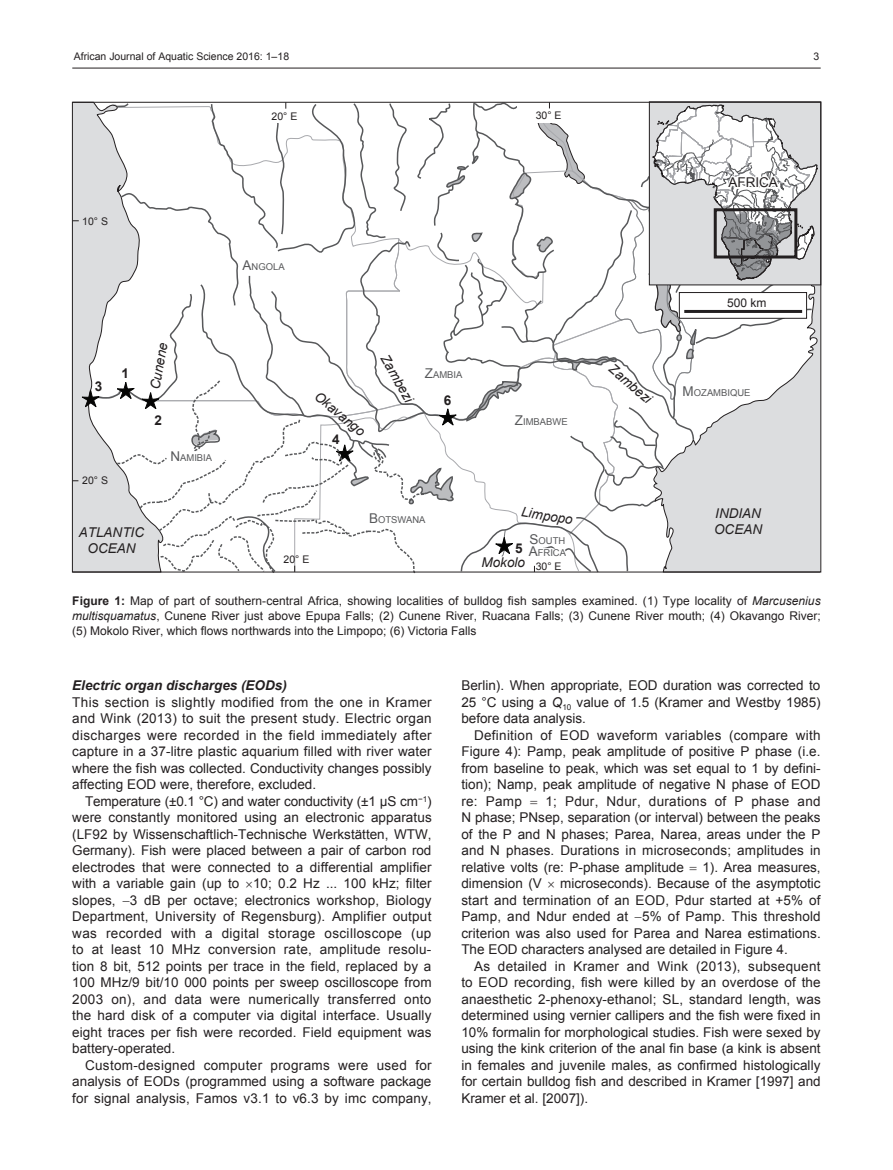
<style>
.page{position:relative;width:893px;height:1170px;background:#fff}
.page>*{position:absolute;margin:0;border:0;box-sizing:border-box;transform-origin:0 0}
.t1{font:13.5px/16.5px "Arial";color:#231f20;text-align:justify}
.t2{font:italic 13.5px/16.2px "Arial";color:#231f20;text-align:center}
.t3{font:italic 700 13.5px "Arial";color:#231f20}
.t4{font:700 13.5px "Arial";color:#231f20}
.t5{font:12px/15px "Arial";color:#231f20;text-align:justify}
.t6{font:10.5px "Arial";color:#231f20}
.t7{font:9.45px/12px "Arial";color:#57585a}
.s1{font-size:13.5px}
.s2{font-weight:700}
.s3{font-style:italic}
</style>
<div class="page">
<hr style="left:72px;top:68px;width:749px;height:1px;background:#231f20">
<svg style="left:72px;top:101px;width:746px;height:473px"></svg>
<p class="t6" style="left:74px;top:50px;width:217px">African Journal of Aquatic Science 2016: 1–18</p>
<p class="t6" style="left:813px;top:50px;width:7px">3</p>
<p class="t6" style="left:272px;top:110px;width:27px">20° E</p>
<p class="t6" style="left:536px;top:109px;width:27px">30° E</p>
<p class="t6" style="left:82px;top:214px;width:27px">10° S</p>
<p class="t4" style="left:95px;top:377px;width:9px">3</p>
<p class="t4" style="left:122px;top:364px;width:9px">1</p>
<p class="t6" style="left:82px;top:473px;width:27px">20° S</p>
<p class="t2" style="left:147px;top:388px;width:49px;rotate:-80deg">Cunene</p>
<p class="t4" style="left:154px;top:411px;width:9px">2</p>
<p class="t7" style="left:170px;top:452px;width:43px"><span class="s1">N</span>AMIBIA</p>
<p class="t7" style="left:243px;top:261px;width:44px"><span class="s1">A</span>NGOLA</p>
<p class="t2" style="left:321px;top:388px;width:63px;rotate:40deg">Okavango</p>
<p class="t4" style="left:332px;top:430px;width:9px">4</p>
<p class="t2" style="left:391px;top:352px;width:53px;rotate:60deg">Zambezi</p>
<p class="t7" style="left:425px;top:368px;width:39px"><span class="s1">Z</span>AMBIA</p>
<p class="t4" style="left:444px;top:391px;width:9px">6</p>
<p class="t7" style="left:515px;top:415px;width:54px"><span class="s1">Z</span>IMBABWE</p>
<p class="t1" style="left:728px;top:174px;width:51px">AFRICA</p>
<p class="t2" style="left:616px;top:361px;width:53px;rotate:41deg">Zambezi</p>
<p class="t5" style="left:727px;top:296px;width:41px">500 km</p>
<p class="t7" style="left:683px;top:386px;width:69px"><span class="s1">M</span>OZAMBIQUE</p>
<p class="t2" style="left:523px;top:504px;width:53px;rotate:9deg">Limpopo</p>
<p class="t2" style="left:481px;top:554px;width:45px">Mokolo</p>
<p class="t2" style="left:714px;top:505px;width:50px;text-align:left">INDIAN<br>OCEAN</p>
<p class="t7" style="left:369px;top:514px;width:58px"><span class="s1">B</span>OTSWANA</p>
<p class="t2" style="left:79px;top:524px;width:67px">ATLANTIC<br>OCEAN</p>
<p class="t7" style="left:529px;top:535px;width:39px"><span class="s1">S</span>OUTH<br><span class="s1">A</span>FRICA</p>
<p class="t4" style="left:515px;top:539px;width:9px">5</p>
<p class="t6" style="left:284px;top:552px;width:27px">20° E</p>
<p class="t6" style="left:536px;top:559px;width:27px">30° E</p>
<p class="t5" style="left:72px;top:593px;width:750px"><span class="s2">Figure 1:</span> Map of part of southern-central Africa, showing localities of bulldog fish samples examined. (1) Type locality of <span class="s3">Marcusenius multisquamatus</span>, Cunene River just above Epupa Falls; (2) Cunene River, Ruacana Falls; (3) Cunene River mouth; (4) Okavango River; (5) Mokolo River, which flows northwards into the Limpopo; (6) Victoria Falls</p>
<p class="t3" style="left:72px;top:676px;width:216px">Electric organ discharges (EODs)</p>
<p class="t1" style="left:72px;top:693px;width:361px">This section is slightly modified from the one in Kramer and Wink (2013) to suit the present study. Electric organ discharges were recorded in the field immediately after capture in a 37-litre plastic aquarium filled with river water where the fish was collected. Conductivity changes possibly affecting EOD were, therefore, excluded.</p>
<p class="t1" style="left:72px;top:792px;width:361px;text-indent:13px">Temperature (±0.1 °C) and water conductivity (±1 μS cm<sup>−1</sup>) were constantly monitored using an electronic apparatus (LF92 by Wissenschaftlich-Technische Werkstätten, WTW, Germany). Fish were placed between a pair of carbon rod electrodes that were connected to a differential amplifier with a variable gain (up to 10; 0.2 Hz ... 100 kHz; filter slopes, −3 dB per octave; electronics workshop, Biology Department, University of Regensburg). Amplifier output was recorded with a digital storage oscilloscope (up to at least 10 MHz conversion rate, amplitude resolu&shy;tion 8 bit, 512 points per trace in the field, replaced by a 100 MHz/9 bit/10 000 points per sweep oscilloscope from 2003 on), and data were numerically transferred onto the hard disk of a computer via digital interface. Usually eight traces per fish were recorded. Field equipment was battery-operated.</p>
<p class="t1" style="left:72px;top:1056px;width:361px;text-indent:13px">Custom-designed computer programs were used for analysis of EODs (programmed using a software package for signal analysis, Famos v3.1 to v6.3 by imc company,</p>
<p class="t1" style="left:461px;top:677px;width:361px">Berlin). When appropriate, EOD duration was corrected to 25 °C using a <span class="s3">Q</span><sub>10</sub> value of 1.5 (Kramer and Westby 1985) before data analysis.</p>
<p class="t1" style="left:461px;top:726px;width:361px;text-indent:13px">Definition of EOD waveform variables (compare with Figure 4): Pamp, peak amplitude of positive P phase (i.e. from baseline to peak, which was set equal to 1 by defini&shy;tion); Namp, peak amplitude of negative N phase of EOD re: Pamp</p>
<p class="t1" style="left:461px;top:792px;width:361px;text-indent:84px">1; Pdur, Ndur, durations of P phase and N phase; PNsep, separation (or interval) between the peaks of the P and N phases; Parea, Narea, areas under the P and N phases. Durations in microseconds; amplitudes in relative volts (re: P-phase amplitude</p>
<p class="t1" style="left:702px;top:858px;width:120px">1). Area measures,</p>
<p class="t1" style="left:461px;top:875px;width:361px;text-indent:99px">microseconds). Because of the asymptotic start and termination of an EOD, Pdur started at +5% of Pamp, and Ndur ended at −5% of Pamp. This threshold criterion was also used for Parea and Narea estimations.<br>The EOD characters analysed are detailed in Figure 4.</p>
<p class="t1" style="left:461px;top:957px;width:361px;text-indent:13px">As detailed in Kramer and Wink (2013), subsequent to EOD recording, fish were killed by an overdose of the anaesthetic 2-phenoxy-ethanol; SL, standard length, was determined using vernier callipers and the fish were fixed in 10% formalin for morphological studies. Fish were sexed by using the kink criterion of the anal fin base (a kink is absent in females and juvenile males, as confirmed histologically for certain bulldog fish and described in Kramer [1997] and Kramer et al. [2007]).</p>
<p class="t1" style="left:461px;top:875px;width:82px">dimension (V</p>
</div>
